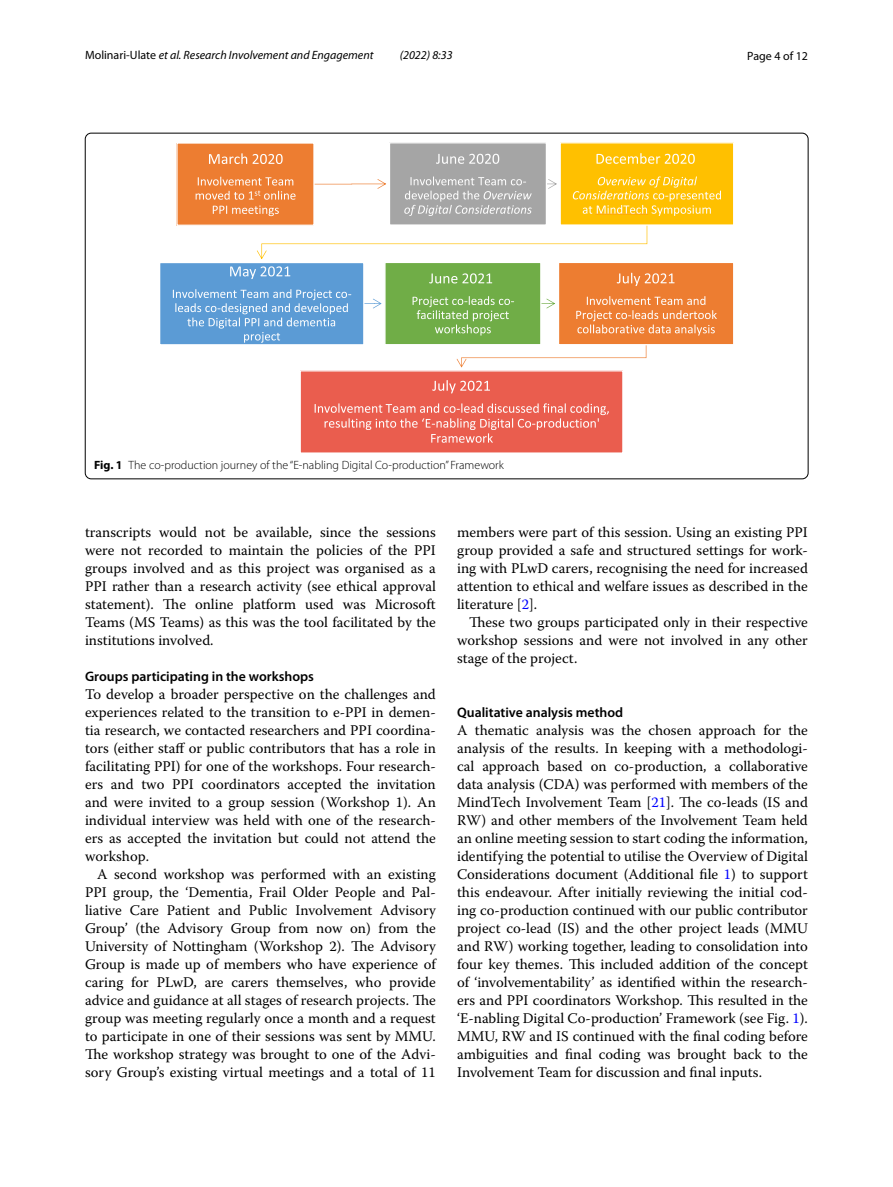
<style>
.page{position:relative;width:893px;height:1187px;background:#fff}
.page>*{position:absolute;margin:0;border:0;box-sizing:border-box;transform-origin:0 0}
.t1{font:14.7px/18px "Warnock Pro";color:#000;text-align:justify}
.t2{font:600 13.8px "Myriad Pro";color:#000}
.t3{font:300 12px "Myriad Pro";color:#000}
.t4{font:italic 12px "Myriad Pro";color:#000}
.t5{font:12px "Myriad Pro";color:#000}
.s1{font-style:normal}
.s2{font-weight:700}
.s3{color:#00f}
</style>
<div class="page">
<svg style="left:315px;top:179px;width:71px;height:10px"></svg>
<div style="left:177px;top:143px;width:137px;height:82px;background:#ed7d31"></div>
<div style="left:176px;top:142px;width:139px;height:84px;border:1px solid #fff"></div>
<svg style="left:209px;top:153px;width:74px;height:11px"></svg>
<svg style="left:196px;top:177px;width:100px;height:39px"></svg>
<svg style="left:547px;top:179px;width:10px;height:10px"></svg>
<div style="left:389px;top:143px;width:157px;height:82px;background:#a5a5a5"></div>
<div style="left:389px;top:142px;width:158px;height:84px;border:1px solid #fff"></div>
<svg style="left:436px;top:154px;width:63px;height:10px"></svg>
<svg style="left:410px;top:176px;width:116px;height:9px"></svg>
<svg style="left:404px;top:191px;width:128px;height:25px"></svg>
<svg style="left:257px;top:225px;width:390px;height:34px"></svg>
<div style="left:560px;top:143px;width:174px;height:82px;background:#ffc000"></div>
<div style="left:560px;top:142px;width:174px;height:84px;border:1px solid #fff"></div>
<svg style="left:596px;top:153px;width:99px;height:11px"></svg>
<svg style="left:573px;top:176px;width:148px;height:40px"></svg>
<svg style="left:364px;top:299px;width:18px;height:9px"></svg>
<div style="left:160px;top:262px;width:204px;height:83px;background:#5b9bd5"></div>
<div style="left:159px;top:262px;width:205px;height:83px;border:1px solid #fff"></div>
<svg style="left:230px;top:266px;width:60px;height:13px"></svg>
<svg style="left:173px;top:289px;width:178px;height:53px"></svg>
<svg style="left:541px;top:298px;width:14px;height:10px"></svg>
<div style="left:384px;top:262px;width:157px;height:83px;background:#70ad47;border:1px solid #fff"></div>
<svg style="left:429px;top:273px;width:63px;height:10px"></svg>
<svg style="left:413px;top:296px;width:101px;height:39px"></svg>
<svg style="left:457px;top:344px;width:189px;height:23px"></svg>
<div style="left:558px;top:262px;width:176px;height:82px;background:#ed7d31"></div>
<div style="left:558px;top:262px;width:176px;height:83px;border:1px solid #fff"></div>
<svg style="left:617px;top:273px;width:57px;height:13px"></svg>
<svg style="left:576px;top:296px;width:141px;height:39px"></svg>
<div style="left:300px;top:371px;width:323px;height:82px;background:#ea5d4e"></div>
<div style="left:300px;top:370px;width:323px;height:83px;border:1px solid #fff"></div>
<svg style="left:432px;top:380px;width:58px;height:13px"></svg>
<svg style="left:315px;top:403px;width:294px;height:39px"></svg>
<p class="t4" style="left:85px;top:48px;width:290px"><span class="s1">Molinari‑Ulate</span> et al. Research Involvement and Engagement</p>
<p class="t4" style="left:400px;top:48px;width:54px">(2022) 8:33</p>
<p class="t5" style="left:747px;top:48px;width:62px">Page 4 of 12</p>
<p class="t3" style="left:94px;top:458px;width:411px"><span class="s2">Fig. 1</span> The co-production journey of the “E-nabling Digital Co-production” Framework</p>
<p class="t1" style="left:85px;top:522px;width:352px">transcripts would not be available, since the sessions were not recorded to maintain the policies of the PPI groups involved and as this project was organised as a PPI rather than a research activity (see ethical approval statement). The online platform used was Microsoft Teams (MS Teams) as this was the tool facilitated by the institutions involved.</p>
<p class="t2" style="left:85px;top:667px;width:230px">Groups participating in the workshops</p>
<p class="t1" style="left:85px;top:684px;width:352px">To develop a broader perspective on the challenges and experiences related to the transition to e-PPI in demen&shy;tia research, we contacted researchers and PPI coordina&shy;tors (either staff or public contributors that has a role in facilitating PPI) for one of the workshops. Four research&shy;ers and two PPI coordinators accepted the invitation and were invited to a group session (Workshop 1). An individual interview was held with one of the research&shy;ers as accepted the invitation but could not attend the workshop.</p>
<p class="t1" style="left:85px;top:864px;width:352px;text-indent:12px">A second workshop was performed with an existing PPI group, the ‘Dementia, Frail Older People and Pal&shy;liative Care Patient and Public Involvement Advisory Group’ (the Advisory Group from now on) from the University of Nottingham (Workshop 2). The Advisory Group is made up of members who have experience of caring for PLwD, are carers themselves, who provide advice and guidance at all stages of research projects. The group was meeting regularly once a month and a request to participate in one of their sessions was sent by MMU.<br>The workshop strategy was brought to one of the Advi&shy;sory Group’s existing virtual meetings and a total of 11</p>
<p class="t1" style="left:457px;top:522px;width:352px">members were part of this session. Using an existing PPI group provided a safe and structured settings for work&shy;ing with PLwD carers, recognising the need for increased attention to ethical and welfare issues as described in the literature [<span class="s3">2</span>].</p>
<p class="t1" style="left:457px;top:612px;width:352px;text-indent:12px">These two groups participated only in their respective workshop sessions and were not involved in any other stage of the project.</p>
<p class="t2" style="left:457px;top:703px;width:168px">Qualitative analysis method</p>
<p class="t1" style="left:457px;top:720px;width:352px">A thematic analysis was the chosen approach for the analysis of the results. In keeping with a methodologi&shy;cal approach based on co-production, a collaborative data analysis (CDA) was performed with members of the MindTech Involvement Team [<span class="s3">21</span>]. The co-leads (IS and RW) and other members of the Involvement Team held an online meeting session to start coding the information, identifying the potential to utilise the Overview of Digital Considerations document (Additional file <span class="s3">1</span>) to support this endeavour. After initially reviewing the initial cod&shy;ing co-production continued with our public contributor project co-lead (IS) and the other project leads (MMU and RW) working together, leading to consolidation into four key themes. This included addition of the concept of ‘involvementability’ as identified within the research&shy;ers and PPI coordinators Workshop. This resulted in the ‘E-nabling Digital Co-production’ Framework (see Fig. <span class="s3">1</span>).<br>MMU, RW and IS continued with the final coding before ambiguities and final coding was brought back to the Involvement Team for discussion and final inputs.</p>
</div>
